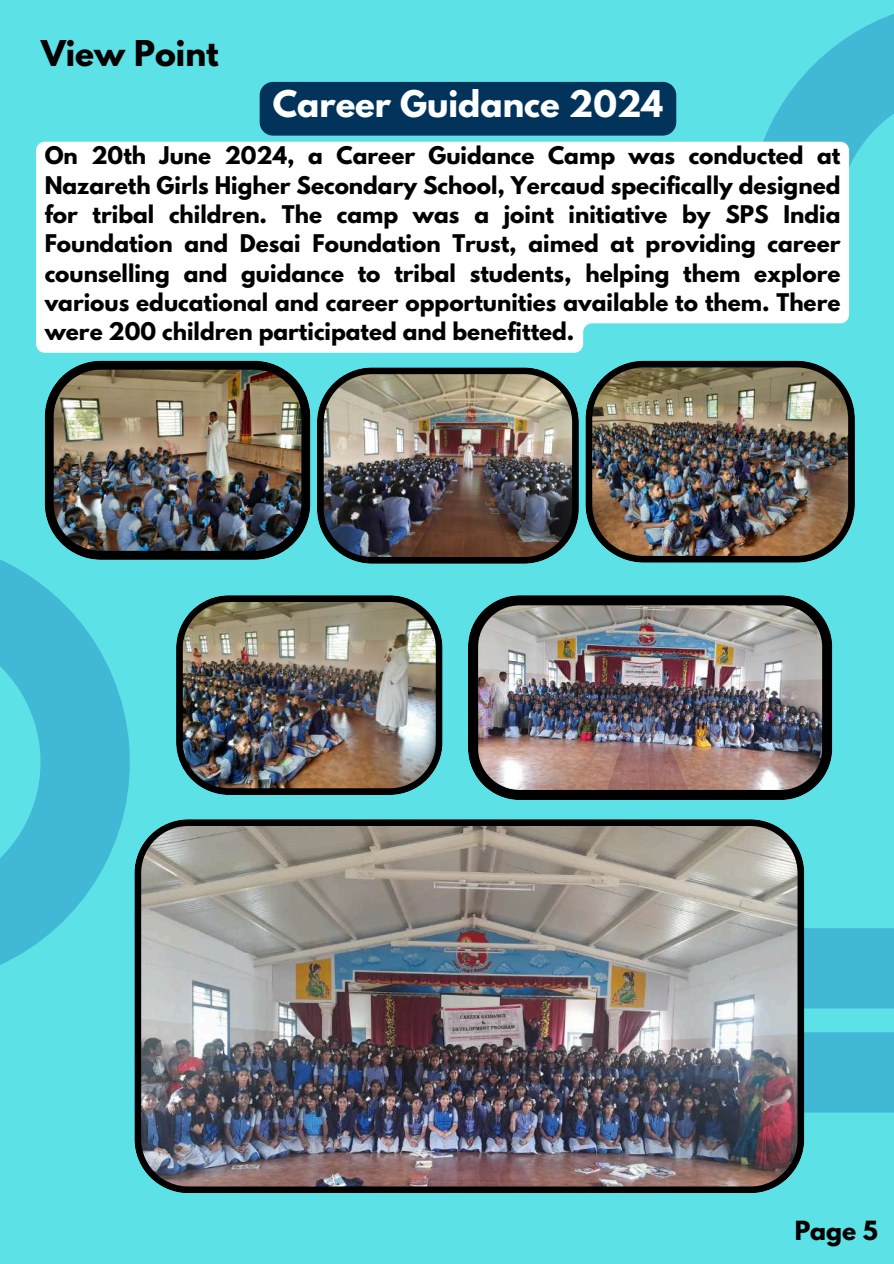
<style>
.page{position:relative;width:894px;height:1264px;background:#fff}
.page>*{position:absolute;margin:0;border:0;box-sizing:border-box;transform-origin:0 0}
.t1{font:700 32.55px "League Spartan";color:#fff}
.t2{font:700 31.5px "League Spartan";color:#000}
.t3{font:700 23.4px "League Spartan";color:#000}
.t4{font:700 21.6px/29.4px "League Spartan";color:#000;text-align:justify}
</style>
<div class="page">
<div style="left:0;top:0;width:893px;height:1263px;background:#5ce1e6"></div>
<svg style="left:0;top:559px;width:130px;height:406px;fill:#41b8d5"></svg>
<svg style="left:747px;top:14px;width:146px;height:209px"></svg>
<div style="left:804px;top:1032px;width:89px;height:80px;background:#41b8d5"></div>
<div style="left:762px;top:928px;width:131px;height:80px;background:#41b8d5"></div>
<img style="left:45px;top:360px;width:265px;height:200px">
<img style="left:585px;top:360px;width:269px;height:202px">
<img style="left:468px;top:595px;width:364px;height:205px">
<div style="left:36px;top:142px;width:812px;height:211px;background:#fff"></div>
<div style="left:259px;top:82px;width:417px;height:54px;background:#02345b"></div>
<img style="left:317px;top:367px;width:261px;height:196px">
<img style="left:176px;top:595px;width:266px;height:200px">
<img style="left:134px;top:819px;width:670px;height:373px">
<h2 class="t2" style="left:41px;top:38px;width:179px">View Point</h2>
<h1 class="t1" style="left:272px;top:88px;width:392px">Career Guidance 2024</h1>
<p class="t4" style="left:45px;top:144px;width:797px">On 20th June 2024, a Career Guidance Camp was conducted at Nazareth Girls Higher Secondary School, Yercaud specifically designed for tribal children. The camp was a joint initiative by SPS India Foundation and Desai Foundation Trust, aimed at providing career counselling and guidance to tribal students, helping them explore various educational and career opportunities available to them. There were 200 children participated and benefitted.</p>
<p class="t3" style="left:794px;top:1218px;width:85px">Page 5</p>
</div>
